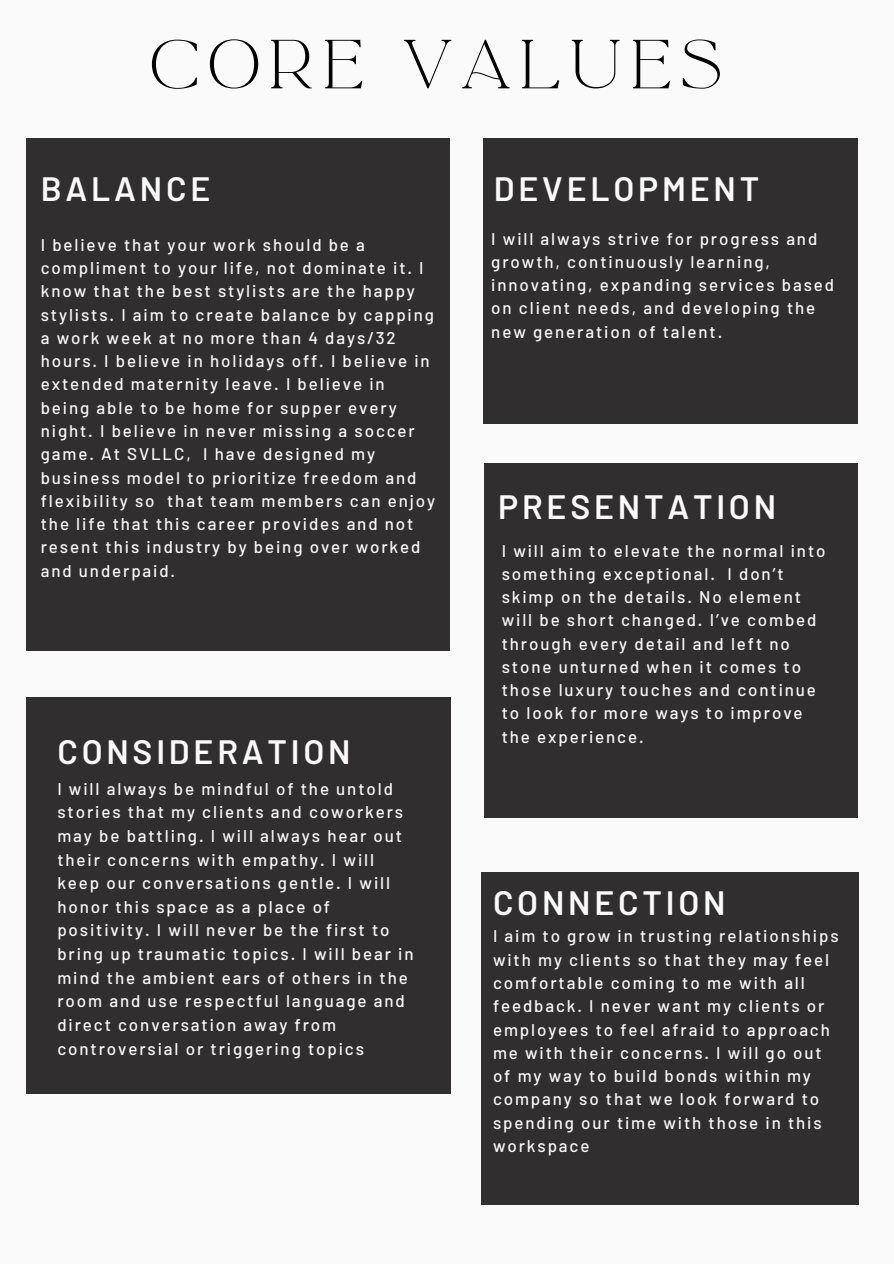
<style>
.page{position:relative;width:894px;height:1264px;background:#fff}
.page>*{position:absolute;margin:0;border:0;box-sizing:border-box;transform-origin:0 0}
.t1{font:60.6px "La Luxes Serif";letter-spacing:.125em;color:#000}
.t2{font:600 33.75px "Barlow";letter-spacing:.11em;color:#fafafa}
.t3{font:500 16.95px/23.2px "Barlow";letter-spacing:.11em;color:#fafafa}
</style>
<div class="page">
<div style="left:0;top:0;width:893px;height:1263px;background:#fafafa"></div>
<div style="left:26px;top:138px;width:424px;height:512px;background:#302e2f"></div>
<div style="left:482px;top:138px;width:374px;height:285px;background:#302e2f"></div>
<div style="left:26px;top:697px;width:424px;height:396px;background:#302e2f"></div>
<div style="left:481px;top:871px;width:377px;height:333px;background:#302e2f"></div>
<div style="left:484px;top:463px;width:374px;height:354px;background:#302e2f"></div>
<p class="t1" style="left:149px;top:21px;width:574px">CORE VALUES</p>
<h2 class="t2" style="left:41px;top:167px;width:171px">BALANCE</h2>
<h1 class="t3" style="left:41px;top:232px;width:396px">I believe that your work should be a compliment to your life, not dominate it. I know that the best stylists are the happy stylists. I aim to create balance by capping a work week at no more than 4 days/32 hours. I believe in holidays off. I believe in extended maternity leave. I believe in being able to be home for supper every night. I believe in never missing a soccer game. At SVLLC, I have designed my business model to prioritize freedom and flexibility so that team members can enjoy the life that this career provides and not resent this industry by being over worked and underpaid.</h1>
<p class="t2" style="left:57px;top:730px;width:295px">CONSIDERATION</p>
<h2 class="t3" style="left:57px;top:776px;width:357px;line-height:23.7px">I will always be mindful of the untold stories that my clients and coworkers may be battling. I will always hear out their concerns with empathy. I will keep our conversations gentle. I will honor this space as a place of positivity. I will never be the first to bring up traumatic topics. I will bear in mind the ambient ears of others in the room and use respectful language and direct conversation away from controversial or triggering topics</h2>
<p class="t2" style="left:493px;top:167px;width:267px">DEVELOPMENT</p>
<h2 class="t3" style="left:491px;top:226px;width:344px">I will always strive for progress and growth, continuously learning, innovating, expanding services based on client needs, and developing the new generation of talent.</h2>
<p class="t2" style="left:498px;top:485px;width:279px">PRESENTATION</p>
<h2 class="t3" style="left:501px;top:538px;width:325px">I will aim to elevate the normal into something exceptional. I don’t skimp on the details. No element will be short changed. I’ve combed through every detail and left no stone unturned when it comes to those luxury touches and continue to look for more ways to improve the experience.</h2>
<p class="t2" style="left:493px;top:881px;width:234px">CONNECTION</p>
<h2 class="t3" style="left:493px;top:924px;width:347px">I aim to grow in trusting relationships with my clients so that they may feel comfortable coming to me with all feedback. I never want my clients or employees to feel afraid to approach me with their concerns. I will go out of my way to build bonds within my company so that we look forward to spending our time with those in this workspace</h2>
</div>
